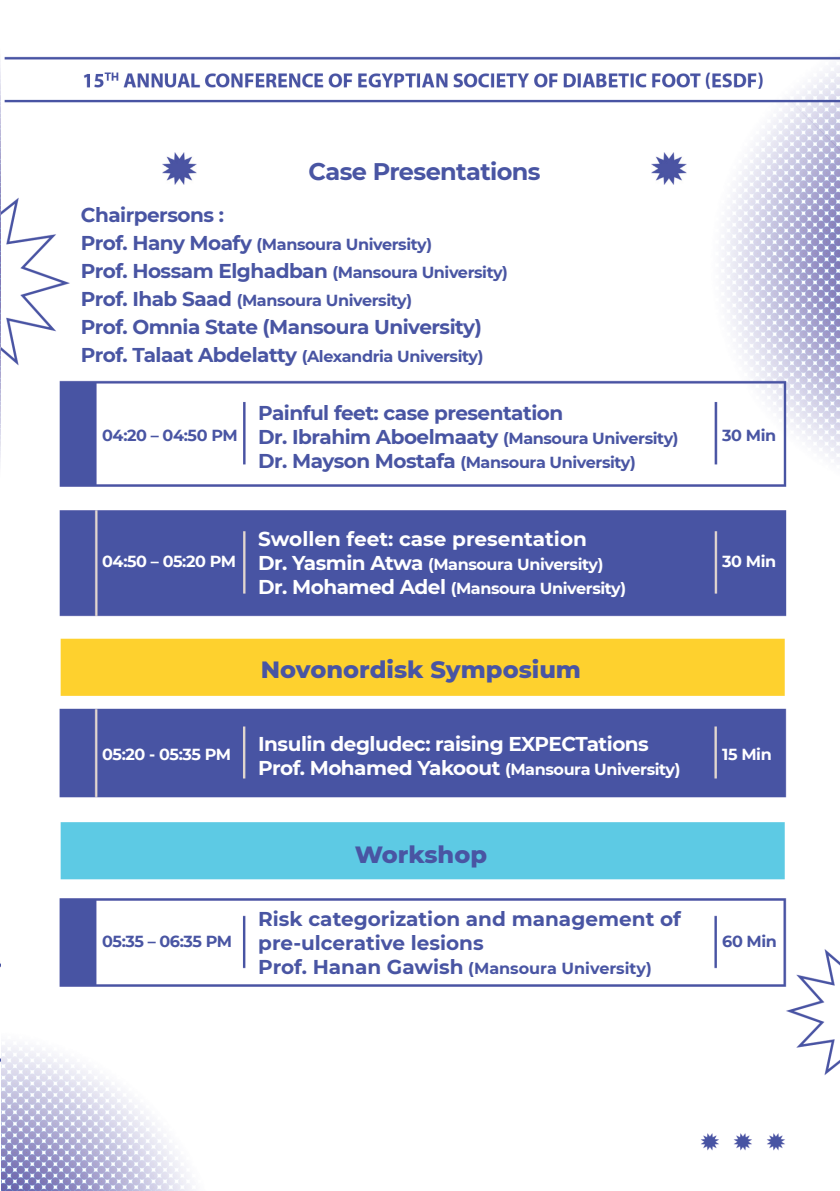
<style>
.page{position:relative;width:840px;height:1191px;background:#fff}
.page>*{position:absolute;margin:0;border:0;box-sizing:border-box;transform-origin:0 0}
.t1{font:800 24px "Montserrat";color:#4955a3}
.t2{font:700 24px "Montserrat";letter-spacing:-.025em;color:#4955a3}
.t3{font:700 20px "Montserrat";letter-spacing:-.025em;color:#4955a3}
.t4{font:700 20px/24px "Montserrat";color:#4955a3}
.t5{font:700 20px "Montserrat";letter-spacing:-.025em;color:#fff}
.t6{font:700 20px "Montserrat";color:#fff}
.t7{font:700 16px "Montserrat";letter-spacing:-.025em;color:#4955a3}
.t8{font:700 16px "Montserrat";letter-spacing:-.025em;color:#fff}
.t9{font:700 16px "Montserrat";color:#4955a3}
.s1{font-size:20px}
.s2{font-size:16px}
</style>
<div class="page">
<img style="left:0;top:0;width:1px;height:1191px">
<img style="left:1px;top:56px;width:838px;height:1135px">
<img style="left:162px;top:152px;width:34px;height:32px">
<img style="left:651px;top:152px;width:34px;height:32px">
<p class="t2" style="left:308px;top:154px;width:233px">Case Presentations</p>
<p class="t3" style="left:81px;top:201px;width:144px">Chairpersons :</p>
<p class="t7" style="left:81px;top:233px;width:352px"><span class="s1">Prof. Hany Moafy</span> (Mansoura University)</p>
<p class="t3" style="left:81px;top:257px;width:428px">Prof. Hossam Elghadban <span class="s2">(Mansoura University)</span></p>
<p class="t7" style="left:81px;top:289px;width:332px"><span class="s1">Prof. Ihab Saad</span> (Mansoura University)</p>
<p class="t3" style="left:81px;top:313px;width:402px">Prof. Omnia State (Mansoura University)</p>
<p class="t7" style="left:81px;top:345px;width:404px"><span class="s1">Prof. Talaat Abdelatty</span> (Alexandria University)</p>
<p class="t7" style="left:102px;top:424px;width:137px">04:20 – 04:50 PM</p>
<p class="t3" style="left:258px;top:398px;width:306px">Painful feet: case presentation</p>
<p class="t3" style="left:258px;top:422px;width:421px">Dr. Ibrahim Aboelmaaty <span class="s2">(Mansoura University)</span></p>
<p class="t7" style="left:258px;top:450px;width:379px"><span class="s1">Dr. Mayson Mostafa</span> (Mansoura University)</p>
<p class="t8" style="left:102px;top:550px;width:135px">04:50 – 05:20 PM</p>
<p class="t6" style="left:258px;top:524px;width:330px">Swollen feet: case presentation</p>
<p class="t8" style="left:258px;top:552px;width:346px"><span class="s1">Dr. Yasmin Atwa</span> (Mansoura University)</p>
<p class="t8" style="left:258px;top:576px;width:369px"><span class="s1">Dr. Mohamed Adel</span> (Mansoura University)</p>
<p class="t8" style="left:102px;top:742px;width:130px">05:20 - 05:35 PM</p>
<p class="t1" style="left:261px;top:652px;width:321px">Novonordisk Symposium</p>
<p class="t5" style="left:258px;top:729px;width:392px">Insulin degludec: raising EXPECTations</p>
<p class="t8" style="left:258px;top:757px;width:423px"><span class="s1">Prof. Mohamed Yakoout</span> (Mansoura University)</p>
<p class="t7" style="left:102px;top:930px;width:131px">05:35 – 06:35 PM</p>
<p class="t1" style="left:354px;top:836px;width:134px">Workshop</p>
<p class="t4" style="left:258px;top:905px;width:424px">Risk categorization and management of pre-ulcerative lesions</p>
<p class="t9" style="left:258px;top:956px;width:395px"><span class="s1">Prof. Hanan Gawish</span> (Mansoura University)</p>
<p class="t7" style="left:721px;top:424px;width:56px">30 Min</p>
<p class="t8" style="left:721px;top:550px;width:56px">30 Min</p>
<p class="t8" style="left:721px;top:742px;width:51px">15 Min</p>
<p class="t7" style="left:721px;top:930px;width:56px">60 Min</p>
</div>
